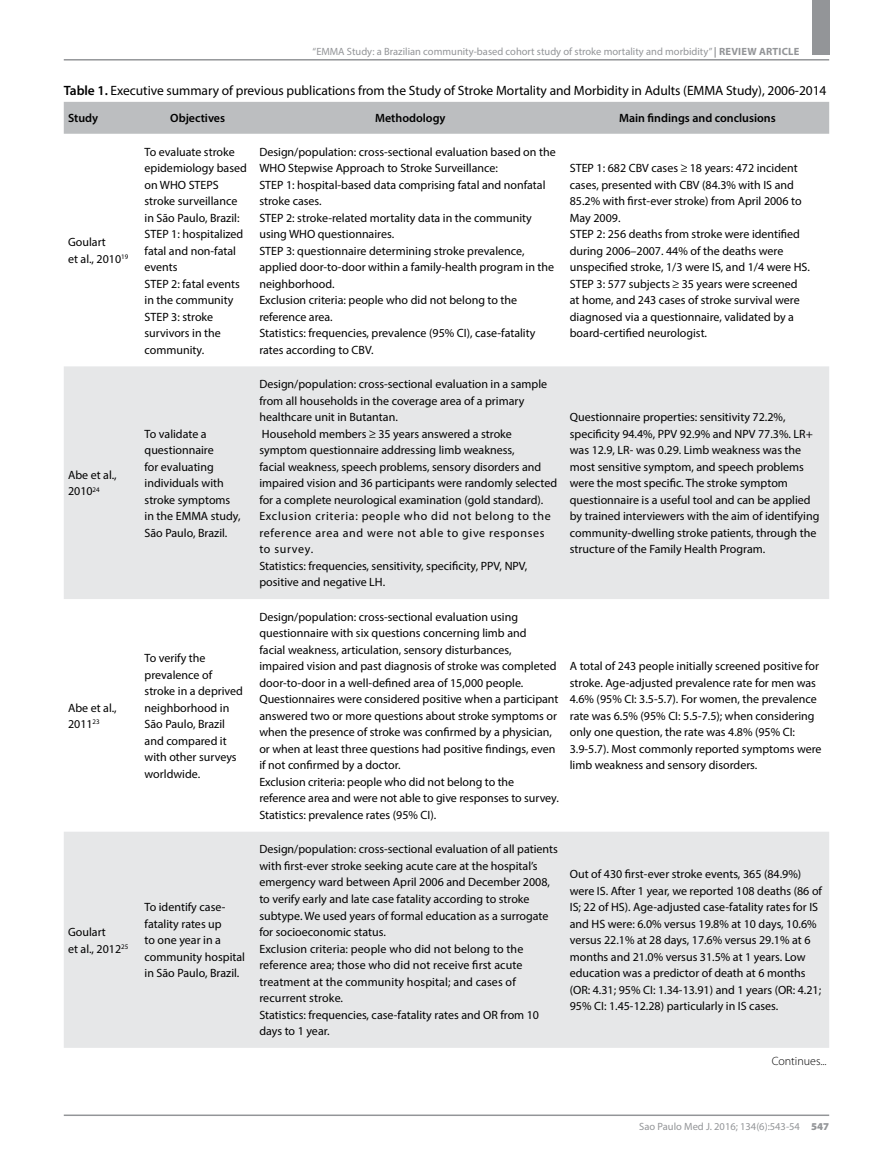
<style>
.page{position:relative;width:893px;height:1170px;background:#fff}
.page>*{position:absolute;margin:0;border:0;box-sizing:border-box;transform-origin:0 0}
.t1{font:13.5px "Myriad Pro";letter-spacing:-.005em;color:#000}
.t2{font:12px/16.5px "Myriad Pro";color:#000}
.t3{font:600 12px "Myriad Pro";color:#000}
.t4{font:300 12px "Myriad Pro";color:#000}
.t5{font:10.5px "Myriad Pro";color:#939598}
.s1{font-weight:700}
.s2{font-weight:600}
.s3{font-weight:900}
</style>
<div class="page">
<div style="left:812px;top:0;width:17px;height:55px;background:#939598"></div>
<hr style="left:64px;top:59px;width:765px;height:2px;background:#939598">
<hr style="left:64px;top:1114px;width:765px;height:1px;background:#939598">
<div style="left:64px;top:102px;width:765px;height:32px;background:#bcbec0"></div>
<svg style="left:64px;top:366px;width:765px;height:681px;fill:#e6e7e8"></svg>
<p class="t5" style="left:313px;top:45px;width:488px">“EMMA Study: a Brazilian community-based cohort study of stroke mortality and morbidity” <span class="s1">| REVIEW ARTICLE</span></p>
<p class="t1" style="left:64px;top:83px;width:764px"><span class="s2">Table 1.</span> Executive summary of previous publications from the Study of Stroke Mortality and Morbidity in Adults (EMMA Study), 2006-2014</p>
<p class="t3" style="left:68px;top:111px;width:32px">Study</p>
<p class="t3" style="left:170px;top:111px;width:56px">Objectives</p>
<p class="t3" style="left:375px;top:111px;width:72px">Methodology</p>
<p class="t3" style="left:619px;top:111px;width:158px">Main findings and conclusions</p>
<p class="t2" style="left:68px;top:234px;width:62px">Goulart<br>et al., 2010<sup>19</sup></p>
<p class="t2" style="left:68px;top:466px;width:50px">Abe et al.,<br>2010<sup>24</sup></p>
<p class="t2" style="left:68px;top:699px;width:50px">Abe et al.,<br>2011<sup>23</sup></p>
<p class="t2" style="left:68px;top:923px;width:62px">Goulart<br>et al., 2012<sup>25</sup></p>
<p class="t2" style="left:145px;top:143px;width:104px">To evaluate stroke epidemiology based on WHO STEPS stroke surveillance in São Paulo, Brazil:<br>STEP 1: hospitalized fatal and non-fatal events<br>STEP 2: fatal events in the community<br>STEP 3: stroke survivors in the community.</p>
<p class="t2" style="left:259px;top:143px;width:298px">Design/population: cross-sectional evaluation based on the WHO Stepwise Approach to Stroke Surveillance:<br>STEP 1: hospital-based data comprising fatal and nonfatal stroke cases.<br>STEP 2: stroke-related mortality data in the community using WHO questionnaires.<br>STEP 3: questionnaire determining stroke prevalence, applied door-to-door within a family-health program in the neighborhood.<br>Exclusion criteria: people who did not belong to the reference area.<br>Statistics: frequencies, prevalence (95% CI), case-fatality rates according to CBV.</p>
<p class="t2" style="left:145px;top:425px;width:97px">To validate a questionnaire<br>for evaluating individuals with stroke symptoms in the EMMA study,<br>São Paulo, Brazil.</p>
<p class="t2" style="left:145px;top:649px;width:100px">To verify the prevalence of stroke in a deprived neighborhood in<br>São Paulo, Brazil and compared it with other surveys worldwide.</p>
<p class="t2" style="left:145px;top:898px;width:102px">To identify case&shy;fatality rates up<br>to one year in a community hospital in São Paulo, Brazil.</p>
<p class="t2" style="left:259px;top:375px;width:299px">Design/population: cross-sectional evaluation in a sample from all households in the coverage area of a primary healthcare unit in Butantan.<br>Household members ≥ 35 years answered a stroke symptom questionnaire addressing limb weakness,<br>facial weakness, speech problems, sensory disorders and impaired vision and 36 participants were randomly selected for a complete neurological examination (gold standard).<br>Exclusion criteria: people who did not belong to the reference area and were not able to give responses to survey.<br>Statistics: frequencies, sensitivity, specificity, PPV, NPV, positive and negative LH.</p>
<p class="t2" style="left:259px;top:608px;width:301px">Design/population: cross-sectional evaluation using questionnaire with six questions concerning limb and<br>facial weakness, articulation, sensory disturbances, impaired vision and past diagnosis of stroke was completed door-to-door in a well-defined area of 15,000 people.<br>Questionnaires were considered positive when a participant answered two or more questions about stroke symptoms or when the presence of stroke was confirmed by a physician, or when at least three questions had positive findings, even if not confirmed by a doctor.<br>Exclusion criteria: people who did not belong to the reference area and were not able to give responses to survey.<br>Statistics: prevalence rates (95% CI).</p>
<p class="t2" style="left:259px;top:840px;width:300px">Design/population: cross-sectional evaluation of all patients with first-ever stroke seeking acute care at the hospital’s emergency ward between April 2006 and December 2008, to verify early and late case fatality according to stroke subtype. We used years of formal education as a surrogate for socioeconomic status.<br>Exclusion criteria: people who did not belong to the reference area; those who did not receive first acute treatment at the community hospital; and cases of recurrent stroke.<br>Statistics: frequencies, case-fatality rates and OR from 10 days to 1 year.</p>
<p class="t2" style="left:570px;top:159px;width:242px">STEP 1: 682 CBV cases ≥ 18 years: 472 incident cases, presented with CBV (84.3% with IS and 85.2% with first-ever stroke) from April 2006 to May 2009.<br>STEP 2: 256 deaths from stroke were identified during 2006–2007. 44% of the deaths were unspecified stroke, 1/3 were IS, and 1/4 were HS.<br>STEP 3: 577 subjects ≥ 35 years were screened at home, and 243 cases of stroke survival were diagnosed via a questionnaire, validated by a board-certified neurologist.</p>
<p class="t2" style="left:570px;top:408px;width:251px">Questionnaire properties: sensitivity 72.2%, specificity 94.4%, PPV 92.9% and NPV 77.3%. LR+ was 12.9, LR- was 0.29. Limb weakness was the most sensitive symptom, and speech problems were the most specific. The stroke symptom questionnaire is a useful tool and can be applied by trained interviewers with the aim of identifying community-dwelling stroke patients, through the structure of the Family Health Program.</p>
<p class="t2" style="left:570px;top:657px;width:253px">A total of 243 people initially screened positive for stroke. Age-adjusted prevalence rate for men was 4.6% (95% CI: 3.5-5.7). For women, the prevalence rate was 6.5% (95% CI: 5.5-7.5); when considering only one question, the rate was 4.8% (95% CI:<br>3.9-5.7). Most commonly reported symptoms were limb weakness and sensory disorders.</p>
<p class="t2" style="left:570px;top:865px;width:254px">Out of 430 first-ever stroke events, 365 (84.9%) were IS. After 1 year, we reported 108 deaths (86 of IS; 22 of HS). Age-adjusted case-fatality rates for IS and HS were: 6.0% versus 19.8% at 10 days, 10.6% versus 22.1% at 28 days, 17.6% versus 29.1% at 6 months and 21.0% versus 31.5% at 1 years. Low education was a predictor of death at 6 months (OR: 4.31; 95% CI: 1.34-13.91) and 1 years (OR: 4.21; 95% CI: 1.45-12.28) particularly in IS cases.</p>
<p class="t4" style="left:772px;top:1054px;width:57px">Continues...</p>
<p class="t5" style="left:639px;top:1119px;width:191px">Sao Paulo Med J. 2016; 134(6):543-54 <span class="s3">547</span></p>
</div>
